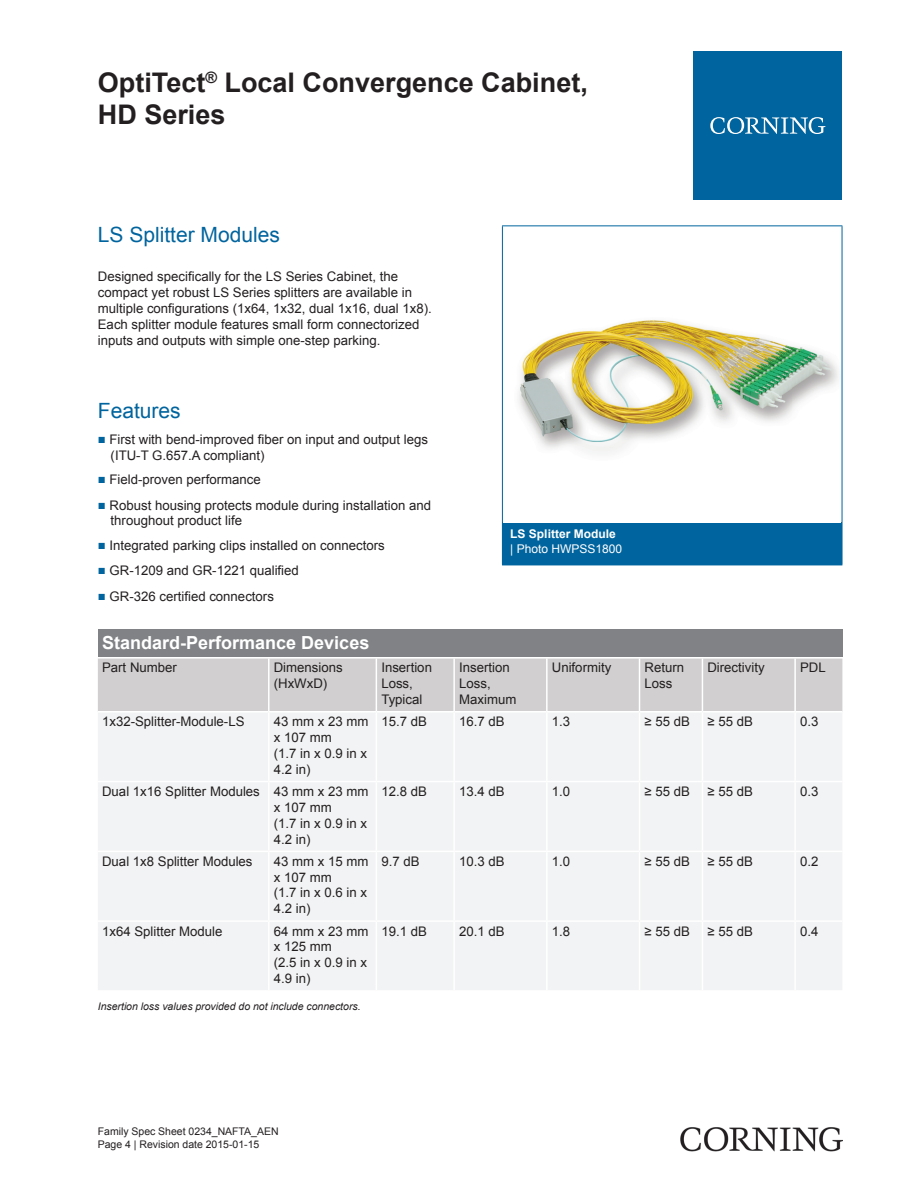
<style>
.page{position:relative;width:919px;height:1187px;background:#fff}
.page>*{position:absolute;margin:0;border:0;box-sizing:border-box;transform-origin:0 0}
.t1{font:700 27px/32.4px "Arial";color:#231f20}
.t2{font:21px "Arial";color:#00649e}
.t3{font:700 18px "Arial";color:#fff}
.t4{font:13.2px/15.9px "Arial";color:#231f20}
.t5{font:700 12px "Arial";color:#fff}
.t6{font:12px "Arial";color:#fff}
.t7{font:10.5px/12.6px "Arial";color:#231f20}
.t8{font:italic 10.5px "Arial";color:#231f20}
.s1{color:#00649e}
</style>
<div class="page">
<div style="left:502px;top:522px;width:340px;height:43px;background:#00649e"></div>
<hr style="left:502px;top:226px;width:1px;height:296px;background:#00649e">
<hr style="left:841px;top:226px;width:1px;height:296px;background:#00649e">
<hr style="left:502px;top:225px;width:340px;height:1px;background:#00649e">
<img style="left:519px;top:320px;width:320px;height:134px">
<div style="left:98px;top:628px;width:744px;height:28px;background:#808285"></div>
<div style="left:98px;top:658px;width:744px;height:53px;background:#d1cfcf"></div>
<div style="left:98px;top:713px;width:744px;height:277px;background:#f2f3f4"></div>
<hr style="left:268px;top:658px;width:1px;height:53px;background:#fff">
<hr style="left:375px;top:658px;width:2px;height:53px;background:#fff">
<hr style="left:453px;top:658px;width:2px;height:53px;background:#fff">
<hr style="left:546px;top:658px;width:1px;height:53px;background:#fff">
<hr style="left:638px;top:658px;width:2px;height:53px;background:#fff">
<hr style="left:701px;top:658px;width:2px;height:53px;background:#fff">
<hr style="left:794px;top:658px;width:1px;height:53px;background:#fff">
<hr style="left:268px;top:712px;width:1px;height:68px;background:#fff">
<hr style="left:375px;top:712px;width:2px;height:68px;background:#fff">
<hr style="left:453px;top:712px;width:2px;height:68px;background:#fff">
<hr style="left:546px;top:712px;width:1px;height:68px;background:#fff">
<hr style="left:638px;top:712px;width:2px;height:68px;background:#fff">
<hr style="left:701px;top:712px;width:2px;height:68px;background:#fff">
<hr style="left:794px;top:712px;width:1px;height:68px;background:#fff">
<hr style="left:268px;top:782px;width:1px;height:68px;background:#fff">
<hr style="left:375px;top:782px;width:2px;height:68px;background:#fff">
<hr style="left:453px;top:782px;width:2px;height:68px;background:#fff">
<hr style="left:546px;top:782px;width:1px;height:68px;background:#fff">
<hr style="left:638px;top:782px;width:2px;height:68px;background:#fff">
<hr style="left:701px;top:782px;width:2px;height:68px;background:#fff">
<hr style="left:794px;top:782px;width:1px;height:68px;background:#fff">
<hr style="left:268px;top:852px;width:1px;height:68px;background:#fff">
<hr style="left:375px;top:852px;width:2px;height:68px;background:#fff">
<hr style="left:453px;top:852px;width:2px;height:68px;background:#fff">
<hr style="left:546px;top:852px;width:1px;height:68px;background:#fff">
<hr style="left:638px;top:852px;width:2px;height:68px;background:#fff">
<hr style="left:701px;top:852px;width:2px;height:68px;background:#fff">
<hr style="left:794px;top:852px;width:1px;height:68px;background:#fff">
<hr style="left:268px;top:921px;width:1px;height:69px;background:#fff">
<hr style="left:375px;top:921px;width:2px;height:69px;background:#fff">
<hr style="left:453px;top:921px;width:2px;height:69px;background:#fff">
<hr style="left:546px;top:921px;width:1px;height:69px;background:#fff">
<hr style="left:638px;top:921px;width:2px;height:69px;background:#fff">
<hr style="left:701px;top:921px;width:2px;height:69px;background:#fff">
<hr style="left:794px;top:921px;width:1px;height:69px;background:#fff">
<hr style="left:98px;top:780px;width:171px;height:2px;background:#fff">
<hr style="left:269px;top:780px;width:107px;height:2px;background:#fff">
<hr style="left:376px;top:780px;width:78px;height:2px;background:#fff">
<hr style="left:454px;top:780px;width:92px;height:2px;background:#fff">
<hr style="left:546px;top:780px;width:93px;height:2px;background:#fff">
<hr style="left:639px;top:780px;width:63px;height:2px;background:#fff">
<hr style="left:702px;top:780px;width:93px;height:2px;background:#fff">
<hr style="left:795px;top:780px;width:47px;height:2px;background:#fff">
<hr style="left:98px;top:850px;width:171px;height:2px;background:#fff">
<hr style="left:269px;top:850px;width:107px;height:2px;background:#fff">
<hr style="left:376px;top:850px;width:78px;height:2px;background:#fff">
<hr style="left:454px;top:850px;width:92px;height:2px;background:#fff">
<hr style="left:546px;top:850px;width:93px;height:2px;background:#fff">
<hr style="left:639px;top:850px;width:63px;height:2px;background:#fff">
<hr style="left:702px;top:850px;width:93px;height:2px;background:#fff">
<hr style="left:795px;top:850px;width:47px;height:2px;background:#fff">
<hr style="left:98px;top:920px;width:171px;height:1px;background:#fff">
<hr style="left:269px;top:920px;width:107px;height:1px;background:#fff">
<hr style="left:376px;top:920px;width:78px;height:1px;background:#fff">
<hr style="left:454px;top:920px;width:92px;height:1px;background:#fff">
<hr style="left:546px;top:920px;width:93px;height:1px;background:#fff">
<hr style="left:639px;top:920px;width:63px;height:1px;background:#fff">
<hr style="left:702px;top:920px;width:93px;height:1px;background:#fff">
<hr style="left:795px;top:920px;width:47px;height:1px;background:#fff">
<div style="left:693px;top:51px;width:149px;height:149px;background:#00649e"></div>
<svg style="left:710px;top:117px;width:115px;height:17px"></svg>
<img style="left:680px;top:1127px;width:162px;height:24px">
<h1 class="t1" style="left:98px;top:67px;width:491px">OptiTect<sup>®</sup> Local Convergence Cabinet,<br>HD Series</h1>
<h2 class="t2" style="left:98px;top:220px;width:184px">LS Splitter Modules</h2>
<p class="t4" style="left:98px;top:269px;width:335px">Designed specifically for the LS Series Cabinet, the compact yet robust LS Series splitters are available in multiple configurations (1x64, 1x32, dual 1x16, dual 1x8).<br>Each splitter module features small form connectorized inputs and outputs with simple one-step parking.</p>
<h2 class="t2" style="left:98px;top:397px;width:84px">Features</h2>
<p class="t4" style="left:111px;top:431px;width:319px;text-indent:-13px"><span class="s1">■</span> First with bend-improved fiber on input and output legs (ITU-T G.657.A compliant)</p>
<p class="t4" style="left:98px;top:471px;width:164px"><span class="s1">■</span> Field-proven performance</p>
<p class="t4" style="left:111px;top:497px;width:322px;text-indent:-13px"><span class="s1">■</span> Robust housing protects module during installation and throughout product life</p>
<p class="t4" style="left:98px;top:537px;width:288px"><span class="s1">■</span> Integrated parking clips installed on connectors</p>
<p class="t4" style="left:98px;top:562px;width:202px"><span class="s1">■</span> GR-1209 and GR-1221 qualified</p>
<p class="t4" style="left:98px;top:588px;width:177px"><span class="s1">■</span> GR-326 certified connectors</p>
<p class="t5" style="left:510px;top:526px;width:107px">LS Splitter Module</p>
<p class="t6" style="left:510px;top:540px;width:113px">| Photo HWPSS1800</p>
<h3 class="t3" style="left:102px;top:630px;width:269px">Standard-Performance Devices</h3>
<p class="t4" style="left:102px;top:659px;width:76px">Part Number</p>
<p class="t4" style="left:274px;top:659px;width:70px">Dimensions (HxWxD)</p>
<p class="t4" style="left:381px;top:659px;width:52px">Insertion<br>Loss,<br>Typical</p>
<p class="t4" style="left:459px;top:659px;width:59px">Insertion<br>Loss,<br>Maximum</p>
<p class="t4" style="left:551px;top:659px;width:61px">Uniformity</p>
<p class="t4" style="left:644px;top:659px;width:41px">Return<br>Loss</p>
<p class="t4" style="left:707px;top:659px;width:59px">Directivity</p>
<p class="t4" style="left:800px;top:659px;width:27px">PDL</p>
<p class="t4" style="left:102px;top:713px;width:144px">1x32-Splitter-Module-LS</p>
<p class="t4" style="left:274px;top:713px;width:96px">43 mm x 23 mm x 107 mm<br>(1.7 in x 0.9 in x<br>4.2 in)</p>
<p class="t4" style="left:381px;top:713px;width:47px">15.7 dB</p>
<p class="t4" style="left:459px;top:713px;width:47px">16.7 dB</p>
<p class="t4" style="left:551px;top:713px;width:20px">1.3</p>
<p class="t4" style="left:644px;top:713px;width:47px">≥ 55 dB</p>
<p class="t4" style="left:707px;top:713px;width:47px">≥ 55 dB</p>
<p class="t4" style="left:800px;top:713px;width:20px">0.3</p>
<p class="t4" style="left:274px;top:783px;width:96px;text-indent:-172px">Dual 1x16 Splitter Modules 43 mm x 23 mm x 107 mm<br>(1.7 in x 0.9 in x<br>4.2 in)</p>
<p class="t4" style="left:381px;top:783px;width:47px">12.8 dB</p>
<p class="t4" style="left:459px;top:783px;width:47px">13.4 dB</p>
<p class="t4" style="left:551px;top:783px;width:20px">1.0</p>
<p class="t4" style="left:644px;top:783px;width:47px">≥ 55 dB</p>
<p class="t4" style="left:707px;top:783px;width:47px">≥ 55 dB</p>
<p class="t4" style="left:800px;top:783px;width:20px">0.3</p>
<p class="t4" style="left:102px;top:853px;width:152px">Dual 1x8 Splitter Modules</p>
<p class="t4" style="left:274px;top:853px;width:96px">43 mm x 15 mm x 107 mm<br>(1.7 in x 0.6 in x<br>4.2 in)</p>
<p class="t4" style="left:381px;top:853px;width:40px">9.7 dB</p>
<p class="t4" style="left:459px;top:853px;width:47px">10.3 dB</p>
<p class="t4" style="left:551px;top:853px;width:20px">1.0</p>
<p class="t4" style="left:644px;top:853px;width:47px">≥ 55 dB</p>
<p class="t4" style="left:707px;top:853px;width:47px">≥ 55 dB</p>
<p class="t4" style="left:800px;top:853px;width:20px">0.2</p>
<p class="t4" style="left:102px;top:923px;width:122px">1x64 Splitter Module</p>
<p class="t4" style="left:274px;top:923px;width:96px">64 mm x 23 mm x 125 mm<br>(2.5 in x 0.9 in x<br>4.9 in)</p>
<p class="t4" style="left:381px;top:923px;width:47px">19.1 dB</p>
<p class="t4" style="left:459px;top:923px;width:47px">20.1 dB</p>
<p class="t4" style="left:551px;top:923px;width:20px">1.8</p>
<p class="t4" style="left:644px;top:923px;width:47px">≥ 55 dB</p>
<p class="t4" style="left:707px;top:923px;width:47px">≥ 55 dB</p>
<p class="t4" style="left:800px;top:923px;width:20px">0.4</p>
<p class="t8" style="left:98px;top:999px;width:264px">Insertion loss values provided do not include connectors.</p>
<p class="t7" style="left:98px;top:1124px;width:182px">Family Spec Sheet 0234_NAFTA_AEN<br>Page 4 | Revision date 2015-01-15</p>
</div>
